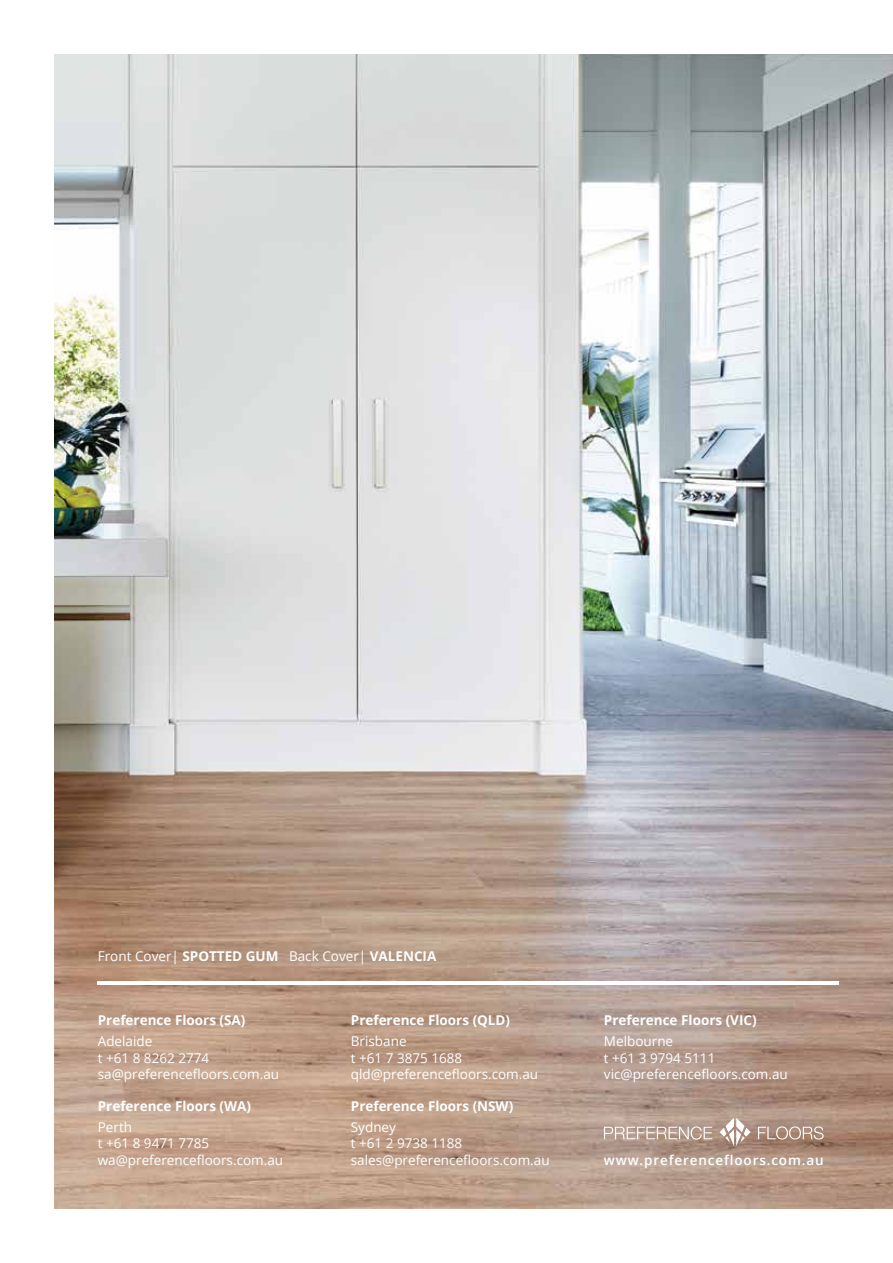
<style>
.page{position:relative;width:893px;height:1263px;background:#fff}
.page>*{position:absolute;margin:0;border:0;box-sizing:border-box;transform-origin:0 0}
.t1{font:13.5px/16.2px "Open Sans";color:#fff}
.t2{font:700 13.5px "Open Sans";color:#fff}
.t3{font:600 13.5px "Open Sans";letter-spacing:.065em;color:#fff}
.s1{font-weight:700}
</style>
<div class="page">
<img style="left:54px;top:54px;width:838px;height:1155px">
<hr style="left:892px;top:54px;width:1px;height:1155px;background:#e6e7e8">
<hr style="left:892px;top:0;width:1px;height:259px;background:#0f426b">
<hr style="left:98px;top:982px;width:741px;height:3px;background:#fff">
<svg style="left:719px;top:1118px;width:32px;height:28px"></svg>
<svg style="left:604px;top:1126px;width:108px;height:13px"></svg>
<svg style="left:758px;top:1126px;width:66px;height:13px"></svg>
<p class="t1" style="left:98px;top:947px;width:340px">Front Cover| <span class="s1">SPOTTED GUM</span> Back Cover| <span class="s1">VALENCIA</span></p>
<p class="t2" style="left:98px;top:1011px;width:149px">Preference Floors (SA)</p>
<p class="t1" style="left:98px;top:1033px;width:183px">Adelaide<br>t +61 8 8262 2774 sa@preferencefloors.com.au</p>
<p class="t2" style="left:98px;top:1097px;width:155px">Preference Floors (WA)</p>
<p class="t1" style="left:98px;top:1119px;width:187px">Perth<br>t +61 8 9471 7785 wa@preferencefloors.com.au</p>
<p class="t2" style="left:351px;top:1011px;width:161px">Preference Floors (QLD)</p>
<p class="t1" style="left:351px;top:1033px;width:189px">Brisbane<br>t +61 7 3875 1688 qld@preferencefloors.com.au</p>
<p class="t2" style="left:351px;top:1097px;width:164px">Preference Floors (NSW)</p>
<p class="t1" style="left:351px;top:1119px;width:200px">Sydney<br>t +61 2 9738 1188 sales@preferencefloors.com.au</p>
<p class="t2" style="left:604px;top:1011px;width:154px">Preference Floors (VIC)</p>
<p class="t1" style="left:604px;top:1033px;width:185px">Melbourne<br>t +61 3 9794 5111 vic@preferencefloors.com.au</p>
<p class="t3" style="left:604px;top:1151px;width:221px">www.preferencefloors.com.au</p>
</div>
